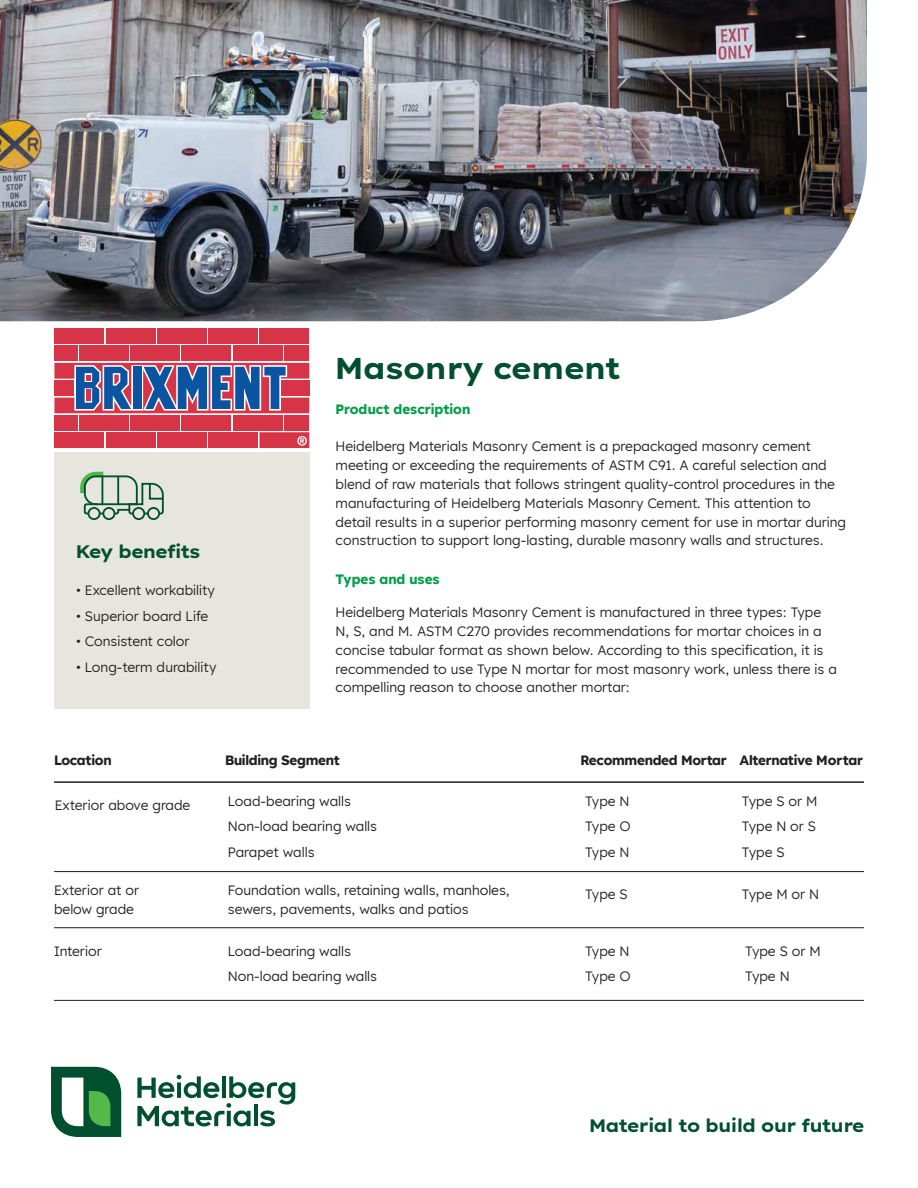
<style>
.page{position:relative;width:918px;height:1188px;background:#fff}
.page>*{position:absolute;margin:0;border:0;box-sizing:border-box;transform-origin:0 0}
.t1{font:700 30px "Lexend Exa HM";letter-spacing:.02em;color:#004f2f}
.t2{font:700 18px "Lexend Exa HM";color:#004f31}
.L4_Cross_heading_Bla{font:700 18px "Lexend Exa HM";color:#004f2f}
.Body{font:13.5px/18.9px "Lexend HM";color:#231f20}
.Body-2{font:700 13.5px "Lexend HM";letter-spacing:-.02em;color:#231f20}
.L4_Cross_heading_Bla-2{font:700 13.5px "Lexend HM";color:#009d48}
.Body-3{font:700 13.5px "Lexend HM";color:#009d48}
</style>
<div class="page">
<img style="left:0;top:0;width:867px;height:321px">
<svg style="left:51px;top:1067px;width:70px;height:70px"></svg>
<svg style="left:137px;top:1075px;width:158px;height:51px"></svg>
<div style="left:54px;top:452px;width:256px;height:256px;background:#e7e6de"></div>
<div style="left:88px;top:507px;width:13px;height:13px;border:2px solid #004f31;border-radius:50%"></div>
<div style="left:102px;top:507px;width:13px;height:13px;border:2px solid #004f31;border-radius:50%"></div>
<div style="left:147px;top:507px;width:13px;height:13px;border:2px solid #004f31;border-radius:50%"></div>
<div style="left:132px;top:507px;width:13px;height:13px;border:2px solid #004f31;border-radius:50%"></div>
<svg style="left:80px;top:471px;width:84px;height:44px"></svg>
<hr style="left:101px;top:476px;width:2px;height:28px;background:#004f31">
<hr style="left:117px;top:476px;width:2px;height:28px;background:#004f31">
<hr style="left:54px;top:781px;width:810px;height:2px;background:#231f20">
<hr style="left:54px;top:871px;width:810px;height:1px;background:#231f20">
<hr style="left:54px;top:927px;width:810px;height:1px;background:#231f20">
<hr style="left:54px;top:1000px;width:810px;height:1px;background:#231f20">
<svg style="left:54px;top:328px;width:255px;height:120px"></svg>
<div style="left:106px;top:328px;width:49px;height:16px;background:#d83447"></div>
<div style="left:157px;top:328px;width:50px;height:16px;background:#d83447"></div>
<div style="left:208px;top:328px;width:50px;height:16px;background:#d83447"></div>
<div style="left:79px;top:346px;width:50px;height:15px;background:#d83447"></div>
<div style="left:130px;top:346px;width:50px;height:15px;background:#d83447"></div>
<div style="left:182px;top:346px;width:49px;height:15px;background:#d83447"></div>
<div style="left:233px;top:346px;width:50px;height:15px;background:#d83447"></div>
<div style="left:79px;top:415px;width:50px;height:16px;background:#d83447"></div>
<div style="left:130px;top:415px;width:50px;height:16px;background:#d83447"></div>
<div style="left:182px;top:415px;width:49px;height:16px;background:#d83447"></div>
<div style="left:233px;top:415px;width:50px;height:16px;background:#d83447"></div>
<div style="left:106px;top:432px;width:49px;height:16px;background:#d83447"></div>
<div style="left:157px;top:432px;width:50px;height:16px;background:#d83447"></div>
<div style="left:208px;top:432px;width:50px;height:16px;background:#d83447"></div>
<div style="left:54px;top:328px;width:50px;height:16px;background:#d83447"></div>
<div style="left:54px;top:346px;width:24px;height:15px;background:#d83447"></div>
<div style="left:54px;top:415px;width:24px;height:16px;background:#d83447"></div>
<div style="left:54px;top:432px;width:50px;height:16px;background:#d83447"></div>
<div style="left:260px;top:328px;width:49px;height:16px;background:#d83447"></div>
<div style="left:284px;top:346px;width:25px;height:15px;background:#d83447"></div>
<div style="left:284px;top:415px;width:25px;height:16px;background:#d83447"></div>
<svg style="left:260px;top:432px;width:49px;height:16px"></svg>
<svg style="left:54px;top:363px;width:255px;height:50px;background:#866890"></svg>
<p class="L4_Cross_heading_Bla" style="left:76px;top:537px;width:125px">Key benefits</p>
<p class="Body" style="left:76px;top:580px;width:140px">• Excellent workability</p>
<p class="Body" style="left:76px;top:605px;width:134px">• Superior board Life</p>
<p class="Body" style="left:76px;top:631px;width:115px">• Consistent color</p>
<p class="Body" style="left:76px;top:657px;width:142px">• Long-term durability</p>
<p class="t1" style="left:336px;top:344px;width:286px">Masonry cement</p>
<p class="L4_Cross_heading_Bla-2" style="left:336px;top:398px;width:136px">Product description</p>
<p class="Body" style="left:336px;top:436px;width:512px">Heidelberg Materials Masonry Cement is a prepackaged masonry cement meeting or exceeding the requirements of ASTM C91. A careful selection and blend of raw materials that follows stringent quality-control procedures in the manufacturing of Heidelberg Materials Masonry Cement. This attention to detail results in a superior performing masonry cement for use in mortar during construction to support long-lasting, durable masonry walls and structures.</p>
<p class="Body-3" style="left:336px;top:568px;width:106px">Types and uses</p>
<p class="Body" style="left:336px;top:602px;width:503px">Heidelberg Materials Masonry Cement is manufactured in three types: Type N, S, and M. ASTM C270 provides recommendations for mortar choices in a concise tabular format as shown below. According to this specification, it is recommended to use Type N mortar for most masonry work, unless there is a compelling reason to choose another mortar:</p>
<p class="Body-2" style="left:54px;top:749px;width:59px">Location</p>
<p class="Body-2" style="left:225px;top:749px;width:116px">Building Segment</p>
<p class="Body-2" style="left:581px;top:749px;width:284px">Recommended Mortar Alternative Mortar</p>
<p class="Body" style="left:55px;top:794px;width:137px">Exterior above grade</p>
<p class="Body" style="left:228px;top:791px;width:125px">Load-bearing walls</p>
<p class="Body" style="left:228px;top:816px;width:151px">Non-load bearing walls</p>
<p class="Body" style="left:228px;top:842px;width:88px">Parapet walls</p>
<p class="Body" style="left:742px;top:791px;width:77px">Type S or M</p>
<p class="Body" style="left:742px;top:816px;width:76px">Type N or S</p>
<p class="Body" style="left:742px;top:842px;width:44px">Type S</p>
<p class="Body" style="left:742px;top:884px;width:79px">Type M or N</p>
<p class="Body" style="left:585px;top:791px;width:46px">Type N</p>
<p class="Body" style="left:585px;top:816px;width:47px">Type O</p>
<p class="Body" style="left:585px;top:842px;width:46px">Type N</p>
<p class="Body" style="left:54px;top:880px;width:87px">Exterior at or below grade</p>
<p class="Body" style="left:54px;top:941px;width:49px">Interior</p>
<p class="Body" style="left:228px;top:880px;width:283px">Foundation walls, retaining walls, manholes, sewers, pavements, walks and patios</p>
<p class="Body" style="left:585px;top:884px;width:44px">Type S</p>
<p class="Body" style="left:228px;top:941px;width:125px">Load-bearing walls</p>
<p class="Body" style="left:228px;top:966px;width:151px">Non-load bearing walls</p>
<p class="Body" style="left:745px;top:941px;width:77px">Type S or M</p>
<p class="Body" style="left:745px;top:966px;width:46px">Type N</p>
<p class="Body" style="left:585px;top:941px;width:46px">Type N</p>
<p class="Body" style="left:585px;top:966px;width:47px">Type O</p>
<p class="t2" style="left:590px;top:1112px;width:276px">Material to build our future</p>
</div>
